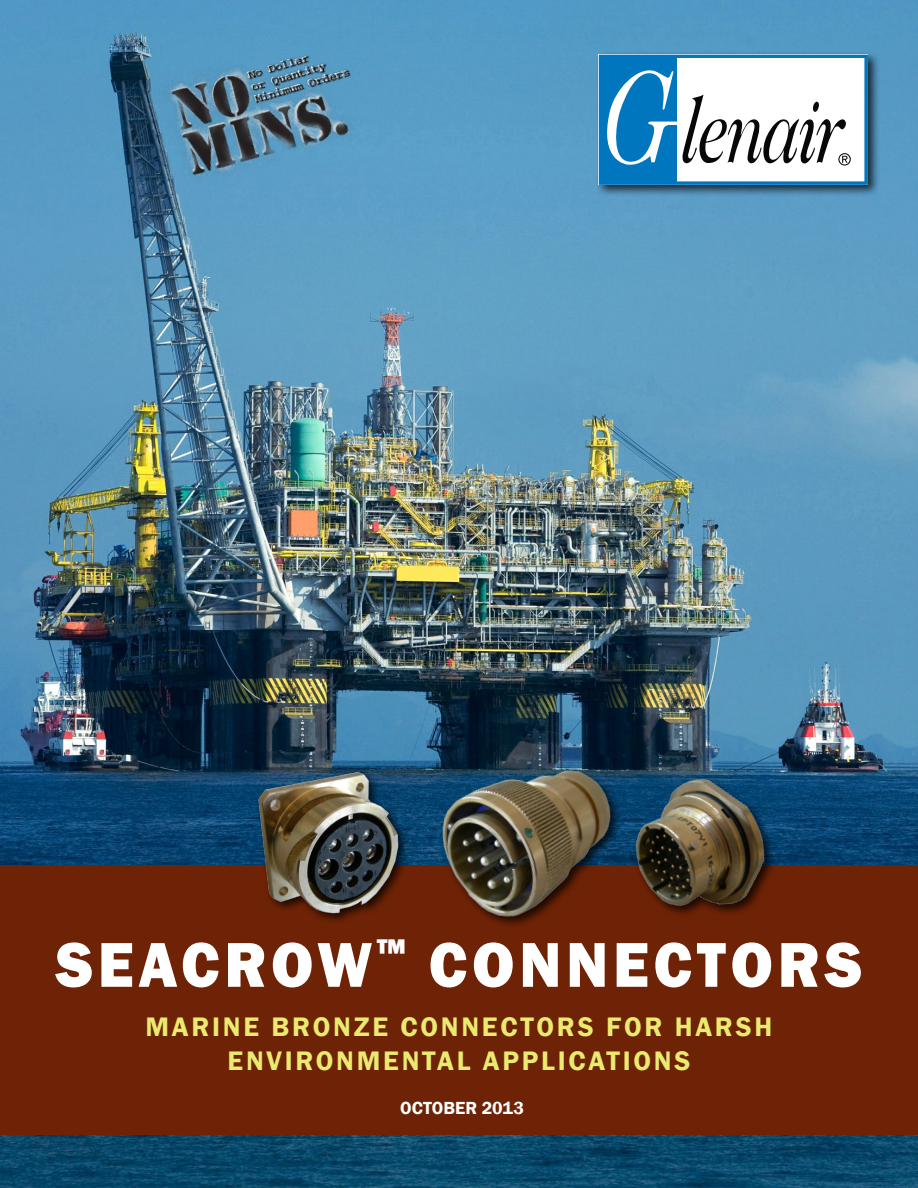
<style>
.page{position:relative;width:918px;height:1188px;background:#fff}
.page>*{position:absolute;margin:0;border:0;box-sizing:border-box;transform-origin:0 0}
.t1{font:800 65.55px "Franklin Gothic";letter-spacing:.08em;color:#fff;scale:.93 1}
.t2{font:600 27.6px/33.6px "Franklin Gothic";letter-spacing:.1em;color:#ebea70;text-align:center}
.t3{font:600 18px "Franklin Gothic";color:#fff}
</style>
<div class="page">
<img style="left:0;top:1135px;width:918px;height:53px">
<img style="left:0;top:0;width:918px;height:865px">
<div style="left:0;top:865px;width:918px;height:270px;background:#6e2306"></div>
<div style="left:595px;top:51px;width:286px;height:147px;background:#000;opacity:.75"></div>
<svg style="left:599px;top:55px;width:269px;height:130px"></svg>
<img style="left:132px;top:11px;width:263px;height:216px">
<img style="left:622px;top:758px;width:167px;height:157px">
<img style="left:427px;top:748px;width:195px;height:177px">
<div style="left:255px;top:769px;width:155px;height:156px;background:#000;opacity:.75"></div>
<img style="left:255px;top:769px;width:148px;height:147px">
<h1 class="t1" style="left:56px;top:922px;width:868px">SEACROW<sup>™</sup> CONNECTORS</h1>
<p class="t2" style="left:145px;top:1010px;width:628px">MARINE BRONZE CONNECTORS FOR HARSH<br>ENVIRONMENTAL APPLICATIONS</p>
<p class="t3" style="left:400px;top:1097px;width:125px">OCTOBER 2013</p>
</div>
